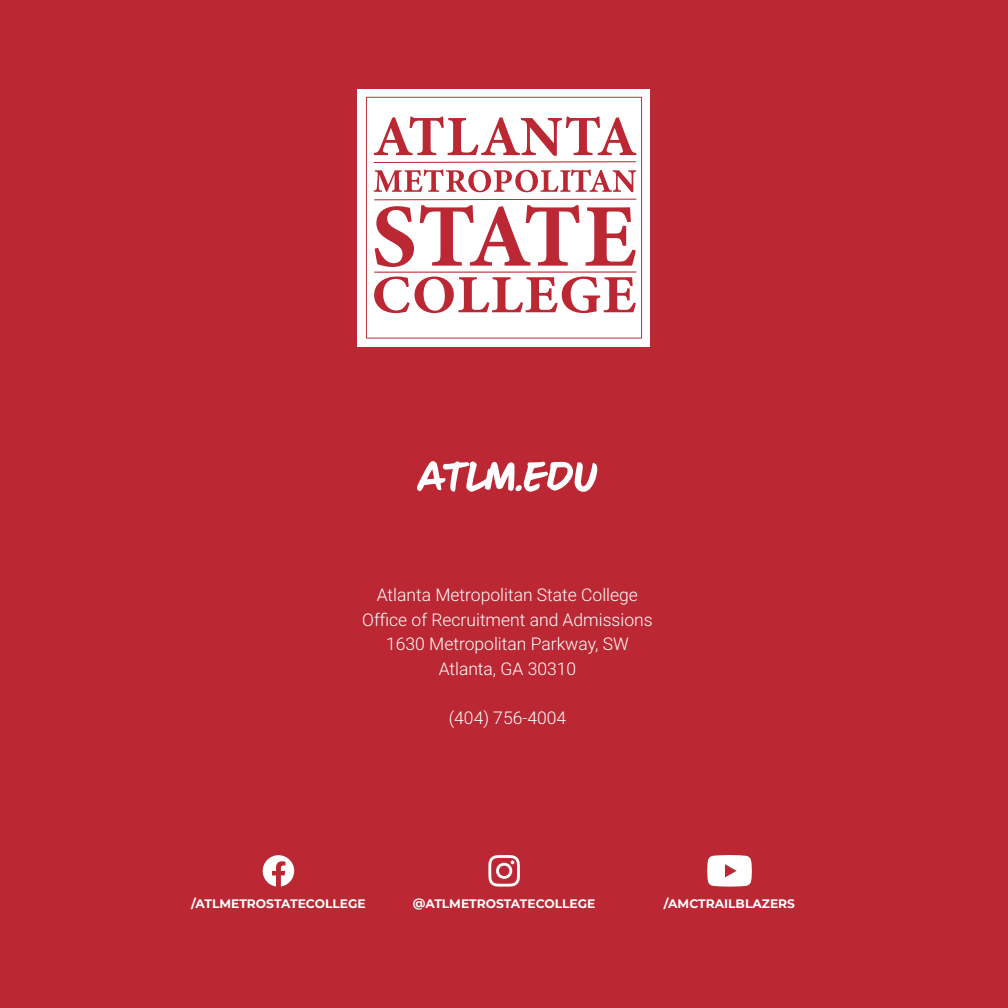
<style>
.page{position:relative;width:1008px;height:1008px;background:#bb2733}
.page>*{position:absolute;margin:0;border:0;box-sizing:border-box;transform-origin:0 0}
.t1{font:68.25px "Fave Hand";color:#fff}
.t2{font:300 17.5px "Roboto";color:#fff}
.t3{font:700 12.25px "Montserrat";color:#fff}
</style>
<div class="page">
<svg style="left:263px;top:855px;width:31px;height:31px"></svg>
<svg style="left:488px;top:855px;width:32px;height:32px"></svg>
<div style="left:358px;top:89px;width:292px;height:257px;background:#fff"></div>
<svg style="left:366px;top:97px;width:276px;height:242px"></svg>
<svg style="left:707px;top:855px;width:45px;height:32px"></svg>
<p class="t1" style="left:418px;top:440px;width:179px">atlm.edu</p>
<p class="t2" style="left:377px;top:585px;width:263px">Atlanta Metropolitan State College</p>
<p class="t2" style="left:362px;top:609px;width:292px">Office of Recruitment and Admissions</p>
<p class="t2" style="left:386px;top:634px;width:244px">1630 Metropolitan Parkway, SW</p>
<p class="t2" style="left:439px;top:658px;width:139px">Atlanta, GA 30310</p>
<p class="t2" style="left:449px;top:707px;width:119px">(404) 756-4004</p>
<p class="t3" style="left:191px;top:896px;width:176px">/ATLMETROSTATECOLLEGE</p>
<p class="t3" style="left:413px;top:896px;width:184px">@ATLMETROSTATECOLLEGE</p>
<p class="t3" style="left:664px;top:896px;width:133px">/AMCTRAILBLAZERS</p>
</div>
